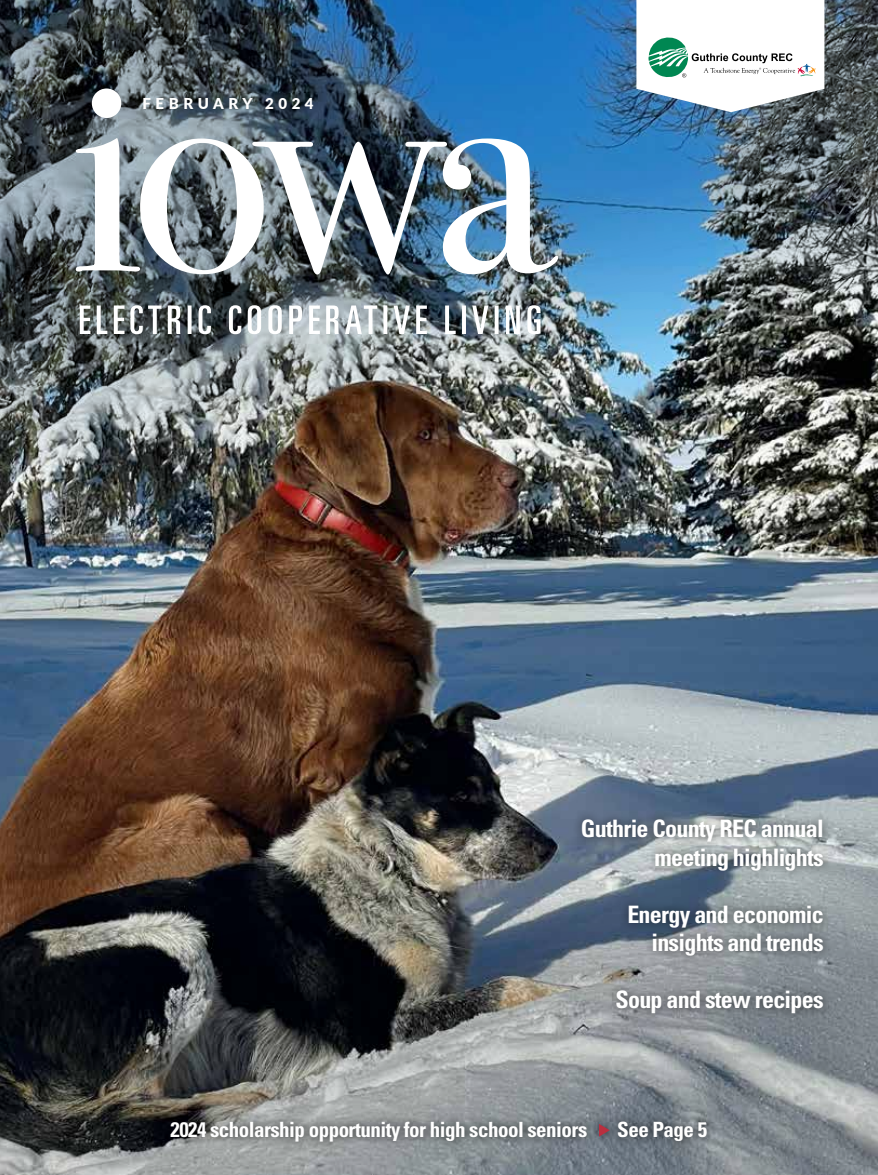
<style>
.page{position:relative;width:878px;height:1175px;background:#fff}
.page>*{position:absolute;margin:0;border:0;box-sizing:border-box;transform-origin:0 0}
.t1{font:700 condensed 24px/28.5px "Univers LT Std";letter-spacing:-.03em;color:#fff;text-align:right}
.t2{font:700 condensed 21px "Univers LT Std";letter-spacing:-.025em;color:#fff}
.t3{font:900 15px "Lato";letter-spacing:.3em;color:#fff}
</style>
<div class="page">
<img style="left:0;top:484px;width:878px;height:326px">
<img style="left:0;top:0;width:878px;height:484px">
<img style="left:0;top:810px;width:878px;height:364px">
<div style="left:572px;top:810px;width:260px;height:213px;background:#000;opacity:.57"></div>
<div style="left:161px;top:1111px;width:555px;height:39px;background:#000;opacity:.75"></div>
<svg style="left:599px;top:1123px;width:10px;height:13px"></svg>
<img style="left:76px;top:138px;width:482px;height:136px">
<div style="left:92px;top:88px;width:29px;height:30px;background:#fff;border-radius:50%"></div>
<svg style="left:80px;top:305px;width:460px;height:29px"></svg>
<svg style="left:636px;top:0;width:188px;height:112px"></svg>
<p class="t3" style="left:142px;top:92px;width:172px">FEBRUARY 2024</p>
<p class="t1" style="left:581px;top:814px;width:244px">Guthrie County REC annual meeting highlights</p>
<p class="t1" style="left:627px;top:900px;width:198px">Energy and economic insights and trends</p>
<p class="t1" style="left:615px;top:985px;width:210px">Soup and stew recipes</p>
<p class="t2" style="left:171px;top:1116px;width:418px">2024 scholarship opportunity for high school seniors</p>
<p class="t2" style="left:617px;top:1116px;width:91px">See Page 5</p>
</div>
